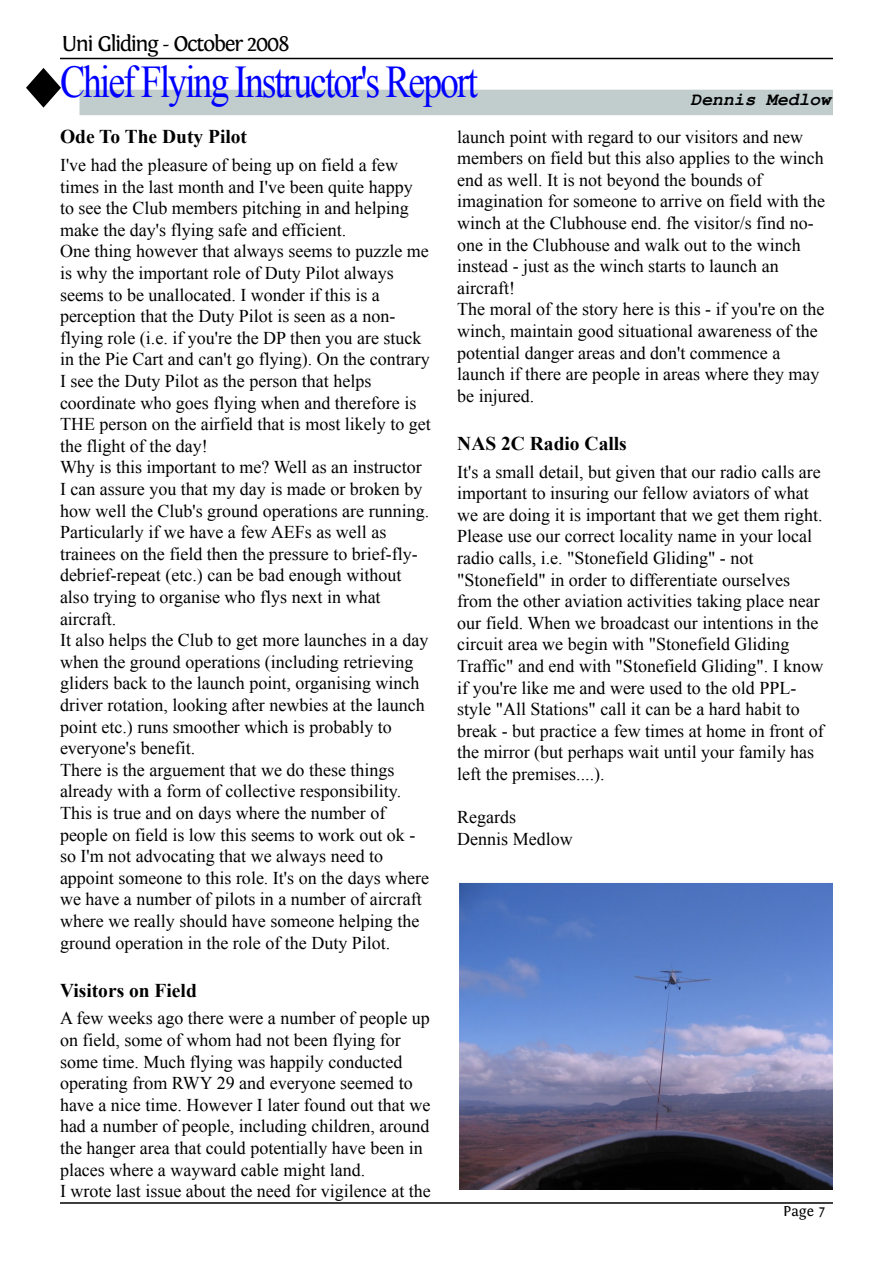
<style>
.page{position:relative;width:893px;height:1263px;background:#fff}
.page>*{position:absolute;margin:0;border:0;box-sizing:border-box;transform-origin:0 0}
.t1{font:45.3px "Times New Roman";letter-spacing:-.055em;color:#00f;scale:.83 1}
.t2{font:22.5px "Fontin";letter-spacing:-.07em;color:#000}
.t3{font:700 19.5px "Times New Roman";color:#000}
.t4{font:18px/21.6px "Times New Roman";color:#000}
.t5{font:italic 700 18px "Tlwg Mono";color:#000}
.t6{font:15px "Fontin";color:#000}
</style>
<div class="page">
<hr style="left:60px;top:1202px;width:773px;height:2px;background:#000">
<hr style="left:60px;top:58px;width:773px;height:1px;background:#000">
<div style="left:80px;top:90px;width:753px;height:25px;background:#c1cdcd"></div>
<svg style="left:27px;top:69px;width:33px;height:37px"></svg>
<div style="left:26px;top:68px;width:35px;height:39px;border:2px solid #000;border-radius:50%"></div>
<img style="left:459px;top:883px;width:374px;height:307px">
<p class="t2" style="left:62px;top:32px;width:230px">Uni Gliding - October 2008</p>
<h1 class="t1" style="left:60px;top:57px;width:505px">Chief Flying Instructor's Report</h1>
<p class="t3" style="left:60px;top:126px;width:189px">Ode To The Duty Pilot</p>
<p class="t4" style="left:60px;top:154px;width:372px">I've had the pleasure of being up on field a few times in the last month and I've been quite happy to see the Club members pitching in and helping make the day's flying safe and efficient.<br>One thing however that always seems to puzzle me is why the important role of Duty Pilot always seems to be unallocated. I wonder if this is a perception that the Duty Pilot is seen as a non&shy;flying role (i.e. if you're the DP then you are stuck in the Pie Cart and can't go flying). On the contrary I see the Duty Pilot as the person that helps coordinate who goes flying when and therefore is THE person on the airfield that is most likely to get the flight of the day!<br>Why is this important to me? Well as an instructor I can assure you that my day is made or broken by how well the Club's ground operations are running.<br>Particularly if we have a few AEFs as well as trainees on the field then the pressure to brief-fly&shy;debrief-repeat (etc.) can be bad enough without also trying to organise who flys next in what aircraft.<br>It also helps the Club to get more launches in a day when the ground operations (including retrieving gliders back to the launch point, organising winch driver rotation, looking after newbies at the launch point etc.) runs smoother which is probably to everyone's benefit.<br>There is the arguement that we do these things already with a form of collective responsibility.<br>This is true and on days where the number of people on field is low this seems to work out ok - so I'm not advocating that we always need to appoint someone to this role. It's on the days where we have a number of pilots in a number of aircraft where we really should have someone helping the ground operation in the role of the Duty Pilot.</p>
<p class="t3" style="left:60px;top:979px;width:138px">Visitors on Field</p>
<p class="t4" style="left:60px;top:1007px;width:372px">A few weeks ago there were a number of people up on field, some of whom had not been flying for some time. Much flying was happily conducted operating from RWY 29 and everyone seemed to have a nice time. However I later found out that we had a number of people, including children, around the hanger area that could potentially have been in places where a wayward cable might land.<br>I wrote last issue about the need for vigilence at the</p>
<p class="t5" style="left:691px;top:88px;width:142px">Dennis Medlow</p>
<p class="t4" style="left:457px;top:126px;width:369px">launch point with regard to our visitors and new members on field but this also applies to the winch end as well. It is not beyond the bounds of imagination for someone to arrive on field with the winch at the Clubhouse end. fhe visitor/s find no&shy;one in the Clubhouse and walk out to the winch instead - just as the winch starts to launch an aircraft!<br>The moral of the story here is this - if you're on the winch, maintain good situational awareness of the potential danger areas and don't commence a launch if there are people in areas where they may be injured.</p>
<p class="t3" style="left:457px;top:432px;width:171px">NAS 2C Radio Calls</p>
<p class="t4" style="left:457px;top:461px;width:368px">It's a small detail, but given that our radio calls are important to insuring our fellow aviators of what we are doing it is important that we get them right.<br>Please use our correct locality name in your local radio calls, i.e. "Stonefield Gliding" - not "Stonefield" in order to differentiate ourselves from the other aviation activities taking place near our field. When we broadcast our intentions in the circuit area we begin with "Stonefield Gliding Traffic" and end with "Stonefield Gliding". I know if you're like me and were used to the old PPL&shy;style "All Stations" call it can be a hard habit to break - but practice a few times at home in front of the mirror (but perhaps wait until your family has left the premises....).</p>
<p class="t4" style="left:457px;top:806px;width:117px">Regards<br>Dennis Medlow</p>
<p class="t6" style="left:783px;top:1203px;width:43px">Page 7</p>
</div>
